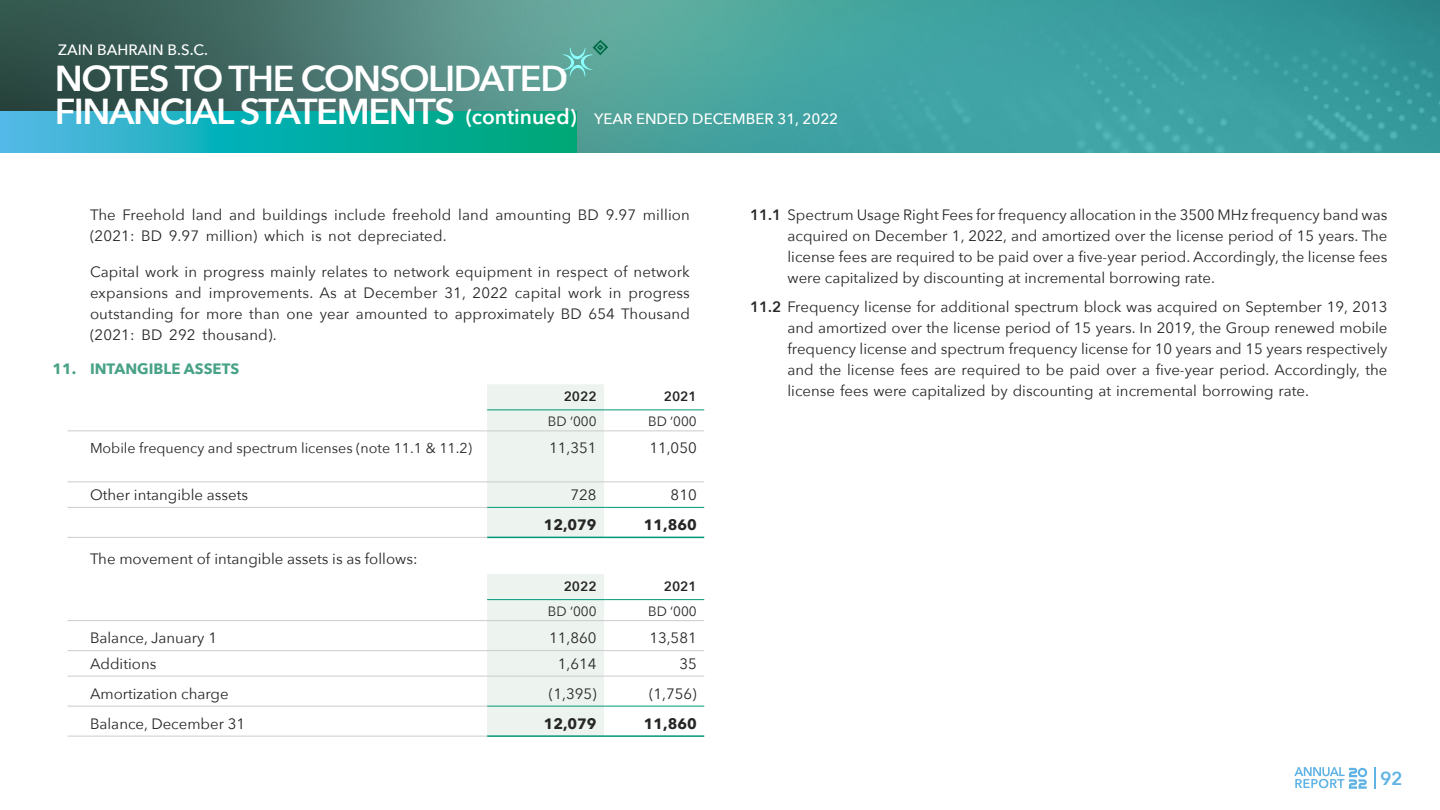
<style>
.page{position:relative;width:1440px;height:810px;background:#fff}
.page>*{position:absolute;margin:0;border:0;box-sizing:border-box;transform-origin:0 0}
.t1{font:600 36px "Avenir Next";letter-spacing:-.04em;color:#fff}
.t2{font:600 21px "Avenir Next";color:#fff}
.t3{font:600 18.75px "Avenir Next";color:#5fb3e4}
.t4{font:15px/21px "Avenir Next";letter-spacing:.01em;color:#262626;text-align:justify}
.t5{font:500 15px "Avenir Next";color:#fff}
.t6{font:700 15px "Avenir Next";color:#262626}
.t7{font:700 15px "Avenir Next";color:#48a287}
.t8{font:14.25px "Avenir Next";color:#262626}
.t9{font:13.5px "Avenir Next";color:#262626}
.t10{font:600 13.5px "Avenir Next";color:#262626}
.s1{font-weight:600}
</style>
<div class="page">
<svg style="left:1294px;top:767px;width:73px;height:22px"></svg>
<svg style="left:1374px;top:767px;width:1px;height:22px"></svg>
<img style="left:0;top:0;width:1440px;height:153px">
<svg style="left:0;top:112px;width:576px;height:41px;background:#14aead"></svg>
<div style="left:487px;top:384px;width:117px;height:153px;background:#edf3ef"></div>
<hr style="left:487px;top:410px;width:117px;height:1px;background:#009778">
<hr style="left:604px;top:410px;width:100px;height:1px;background:#009778">
<hr style="left:487px;top:507px;width:117px;height:1px;background:#009778">
<hr style="left:604px;top:507px;width:100px;height:1px;background:#009778">
<hr style="left:487px;top:537px;width:117px;height:1px;background:#009778">
<hr style="left:604px;top:537px;width:100px;height:1px;background:#009778">
<hr style="left:68px;top:431px;width:419px;height:1px;background:#ccc">
<hr style="left:68px;top:482px;width:419px;height:1px;background:#ccc">
<hr style="left:68px;top:507px;width:419px;height:1px;background:#ccc">
<hr style="left:68px;top:537px;width:419px;height:1px;background:#ccc">
<hr style="left:487px;top:431px;width:117px;height:1px;background:#ccc">
<hr style="left:604px;top:431px;width:100px;height:1px;background:#ccc">
<hr style="left:487px;top:482px;width:117px;height:1px;background:#ccc">
<hr style="left:604px;top:482px;width:100px;height:1px;background:#ccc">
<div style="left:487px;top:574px;width:117px;height:161px;background:#edf3ef"></div>
<hr style="left:487px;top:706px;width:117px;height:1px;background:#009778">
<hr style="left:604px;top:706px;width:100px;height:1px;background:#009778">
<hr style="left:487px;top:599px;width:117px;height:1px;background:#009778">
<hr style="left:604px;top:599px;width:100px;height:1px;background:#009778">
<hr style="left:487px;top:735px;width:117px;height:2px;background:#009778">
<hr style="left:604px;top:735px;width:100px;height:2px;background:#009778">
<hr style="left:68px;top:620px;width:419px;height:1px;background:#ccc">
<hr style="left:487px;top:620px;width:117px;height:1px;background:#ccc">
<hr style="left:604px;top:620px;width:100px;height:1px;background:#ccc">
<hr style="left:68px;top:650px;width:419px;height:1px;background:#ccc">
<hr style="left:487px;top:650px;width:117px;height:1px;background:#ccc">
<hr style="left:604px;top:650px;width:100px;height:1px;background:#ccc">
<hr style="left:487px;top:676px;width:117px;height:1px;background:#ccc">
<hr style="left:604px;top:676px;width:100px;height:1px;background:#ccc">
<hr style="left:68px;top:676px;width:419px;height:1px;background:#ccc">
<hr style="left:68px;top:706px;width:419px;height:1px;background:#ccc">
<hr style="left:68px;top:736px;width:419px;height:1px;background:#ccc">
<svg style="left:563px;top:40px;width:45px;height:36px;background:#60aea2"></svg>
<p class="t5" style="left:58px;top:37px;width:151px">ZAIN BAHRAIN B C.S. .</p>
<h1 class="t1" style="left:55px;top:48px;width:515px">NOTES TO THE CONSOLIDATED</h1>
<h2 class="t2" style="left:466px;top:98px;width:112px">(continued(</h2>
<h1 class="t1" style="left:55px;top:80px;width:402px">FINANCIAL STATEMENTS</h1>
<p class="t5" style="left:594px;top:106px;width:246px">YEAR ENDED DECEMBER 31, 2022</p>
<p class="t7" style="left:52px;top:356px;width:25px">11.</p>
<p class="t4" style="left:90px;top:204px;width:602px">The Freehold land and buildings include freehold land amounting BD 9.97 million (2021: BD 9.97 million) which is not depreciated.</p>
<p class="t4" style="left:90px;top:261px;width:601px;text-align:right">Capital work in progress mainly relates to network equipment in respect of network progress</p>
<p class="t4" style="left:175px;top:282px;width:28px">and</p>
<p class="t4" style="left:364px;top:282px;width:75px">December</p>
<p class="t4" style="left:515px;top:282px;width:48px">capital</p>
<p class="t4" style="left:568px;top:282px;width:35px">work</p>
<p class="t4" style="left:444px;top:282px;width:65px">31, 2022</p>
<p class="t4" style="left:209px;top:282px;width:129px">improvements. As</p>
<p class="t4" style="left:90px;top:282px;width:80px">expansions</p>
<p class="t4" style="left:90px;top:303px;width:602px">outstanding for more than one year amounted to approximately BD 654 Thousand</p>
<p class="t4" style="left:203px;top:324px;width:76px">thousand .(</p>
<p class="t4" style="left:609px;top:282px;width:14px">in</p>
<p class="t4" style="left:344px;top:282px;width:14px">at</p>
<p class="t4" style="left:90px;top:324px;width:46px">(2021:</p>
<p class="t7" style="left:90px;top:356px;width:151px">INTANGIBLE ASSETS</p>
<p class="t4" style="left:169px;top:324px;width:28px">292</p>
<p class="t4" style="left:141px;top:324px;width:23px">BD</p>
<p class="t10" style="left:564px;top:385px;width:34px">2022</p>
<p class="t10" style="left:664px;top:385px;width:34px">2021</p>
<p class="t9" style="left:548px;top:410px;width:50px">BD ‘000</p>
<p class="t9" style="left:648px;top:410px;width:50px">BD ’000</p>
<p class="t8" style="left:90px;top:436px;width:384px">Mobile frequency and spectrum licenses (note 11.1 &amp; 11.2(</p>
<p class="t4" style="left:549px;top:437px;width:49px">11,351</p>
<p class="t4" style="left:649px;top:437px;width:49px">11,050</p>
<p class="t4" style="left:90px;top:484px;width:160px">Other intangible assets</p>
<p class="t4" style="left:571px;top:484px;width:28px">728</p>
<p class="t4" style="left:671px;top:484px;width:28px">810</p>
<p class="t6" style="left:544px;top:512px;width:54px">12,079</p>
<p class="t6" style="left:644px;top:512px;width:54px">11,860</p>
<p class="t4" style="left:90px;top:547px;width:329px">The movement of intangible assets is as follows:</p>
<p class="t10" style="left:564px;top:574px;width:34px">2022</p>
<p class="t10" style="left:664px;top:574px;width:34px">2021</p>
<p class="t9" style="left:548px;top:600px;width:50px">BD ‘000</p>
<p class="t9" style="left:648px;top:600px;width:50px">BD ’000</p>
<p class="t4" style="left:90px;top:627px;width:129px">Balance, January 1</p>
<p class="t4" style="left:549px;top:627px;width:49px">11,860</p>
<p class="t4" style="left:649px;top:627px;width:49px">13,581</p>
<p class="t4" style="left:90px;top:652px;width:68px">Additions</p>
<p class="t4" style="left:558px;top:652px;width:40px">1,614</p>
<p class="t4" style="left:679px;top:652px;width:19px">35</p>
<p class="t4" style="left:90px;top:682px;width:140px">Amortization charge</p>
<p class="t4" style="left:549px;top:682px;width:49px">)1,395(</p>
<p class="t4" style="left:649px;top:682px;width:49px">)1,756(</p>
<p class="t4" style="left:90px;top:712px;width:157px">Balance, December 31</p>
<p class="t6" style="left:544px;top:710px;width:54px">12,079</p>
<p class="t6" style="left:644px;top:710px;width:54px">11,860</p>
<p class="t4" style="left:788px;top:204px;width:602px;text-indent:-38px"><span class="s1">11.1</span> Spectrum Usage Right Fees for frequency allocation in the 3500 MHz frequency band was acquired on December 1, 2022, and amortized over the license period of 15 years. The license fees are required to be paid over a five-year period. Accordingly, the license fees were capitalized by discounting at incremental borrowing rate.</p>
<p class="t4" style="left:788px;top:295px;width:602px;text-indent:-38px"><span class="s1">11.2</span> Frequency license for additional spectrum block was acquired on September 19, 2013 and amortized over the license period of 15 years In. 2019, the Group renewed mobile frequency license and spectrum frequency license for 10 years and 15 years respectively and the license fees are required to be paid over a five-year period. Accordingly, the license fees were capitalized by discounting at incremental borrowing rate.</p>
<p class="t3" style="left:1380px;top:762px;width:24px">92</p>
</div>
